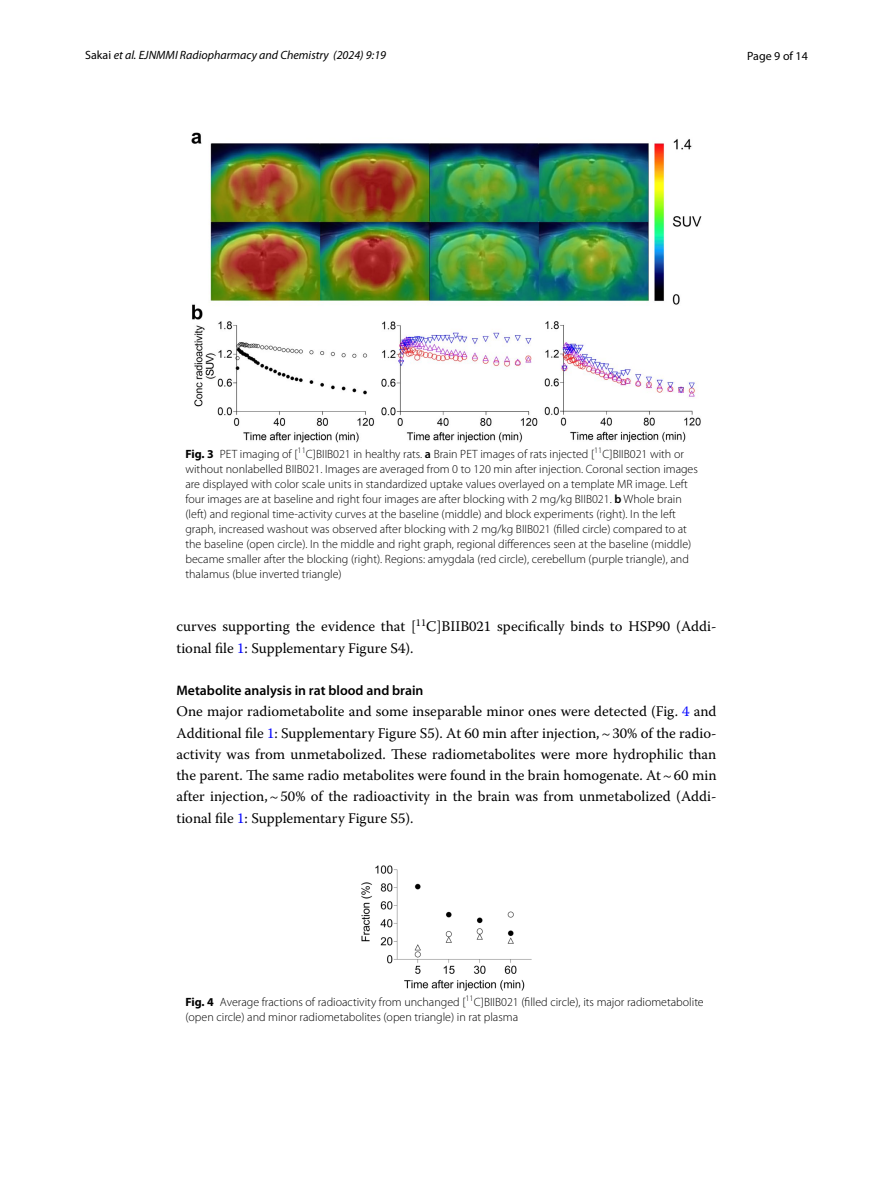
<style>
.page{position:relative;width:893px;height:1187px;background:#fff}
.page>*{position:absolute;margin:0;border:0;box-sizing:border-box;transform-origin:0 0}
.t1{font:14.7px/21.3px "Warnock Pro";color:#000}
.t2{font:600 13.8px "Myriad Pro";color:#000}
.t3{font:300 12px/15px "Myriad Pro";color:#000}
.t4{font:italic 12px "Myriad Pro";color:#000}
.t5{font:12px "Myriad Pro";color:#000}
.s1{font-style:normal}
.s2{font-weight:700}
.s3{font-weight:600}
.s4{color:#00f}
</style>
<div class="page">
<img style="left:191px;top:133px;width:511px;height:309px">
<img style="left:361px;top:865px;width:171px;height:125px">
<p class="t4" style="left:85px;top:48px;width:303px"><span class="s1">Sakai</span> et al. EJNMMI Radiopharmacy and Chemistry (2024) 9:19</p>
<p class="t5" style="left:747px;top:48px;width:62px">Page 9 of 14</p>
<p class="t3" style="left:185px;top:446px;width:514px"><span class="s2">Fig. 3</span> PET imaging of [<sup>11</sup>C]BIIB021 in healthy rats. <span class="s3">a</span> Brain PET images of rats injected [<sup>11</sup>C]BIIB021 with or without nonlabelled BIIB021. Images are averaged from 0 to 120 min after injection. Coronal section images are displayed with color scale units in standardized uptake values overlayed on a template MR image. Left four images are at baseline and right four images are after blocking with 2 mg/kg BIIB021. <span class="s3">b</span> Whole brain (left) and regional time-activity curves at the baseline (middle) and block experiments (right). In the left graph, increased washout was observed after blocking with 2 mg/kg BIIB021 (filled circle) compared to at the baseline (open circle). In the middle and right graph, regional differences seen at the baseline (middle) became smaller after the blocking (right). Regions: amygdala (red circle), cerebellum (purple triangle), and thalamus (blue inverted triangle)</p>
<p class="t1" style="left:176px;top:615px;width:542px">curves supporting the evidence that [<sup>11</sup>C]BIIB021 specifically binds to HSP90 (Addi&shy;tional file <span class="s4">1</span>: Supplementary Figure S4).</p>
<p class="t2" style="left:176px;top:681px;width:249px">Metabolite analysis in rat blood and brain</p>
<p class="t1" style="left:176px;top:700px;width:542px;text-align:justify">One major radiometabolite and some inseparable minor ones were detected (Fig. <span class="s4">4</span> and Additional file <span class="s4">1</span>: Supplementary Figure S5). At 60 min after injection,~30% of the radio&shy;activity was from unmetabolized. These radiometabolites were more hydrophilic than the parent. The same radio metabolites were found in the brain homogenate. At~60 min after injection,~50% of the radioactivity in the brain was from unmetabolized (Addi&shy;tional file <span class="s4">1</span>: Supplementary Figure S5).</p>
<p class="t3" style="left:185px;top:994px;width:520px"><span class="s2">Fig. 4</span> Average fractions of radioactivity from unchanged [<sup>11</sup>C]BIIB021 (filled circle), its major radiometabolite (open circle) and minor radiometabolites (open triangle) in rat plasma</p>
</div>
